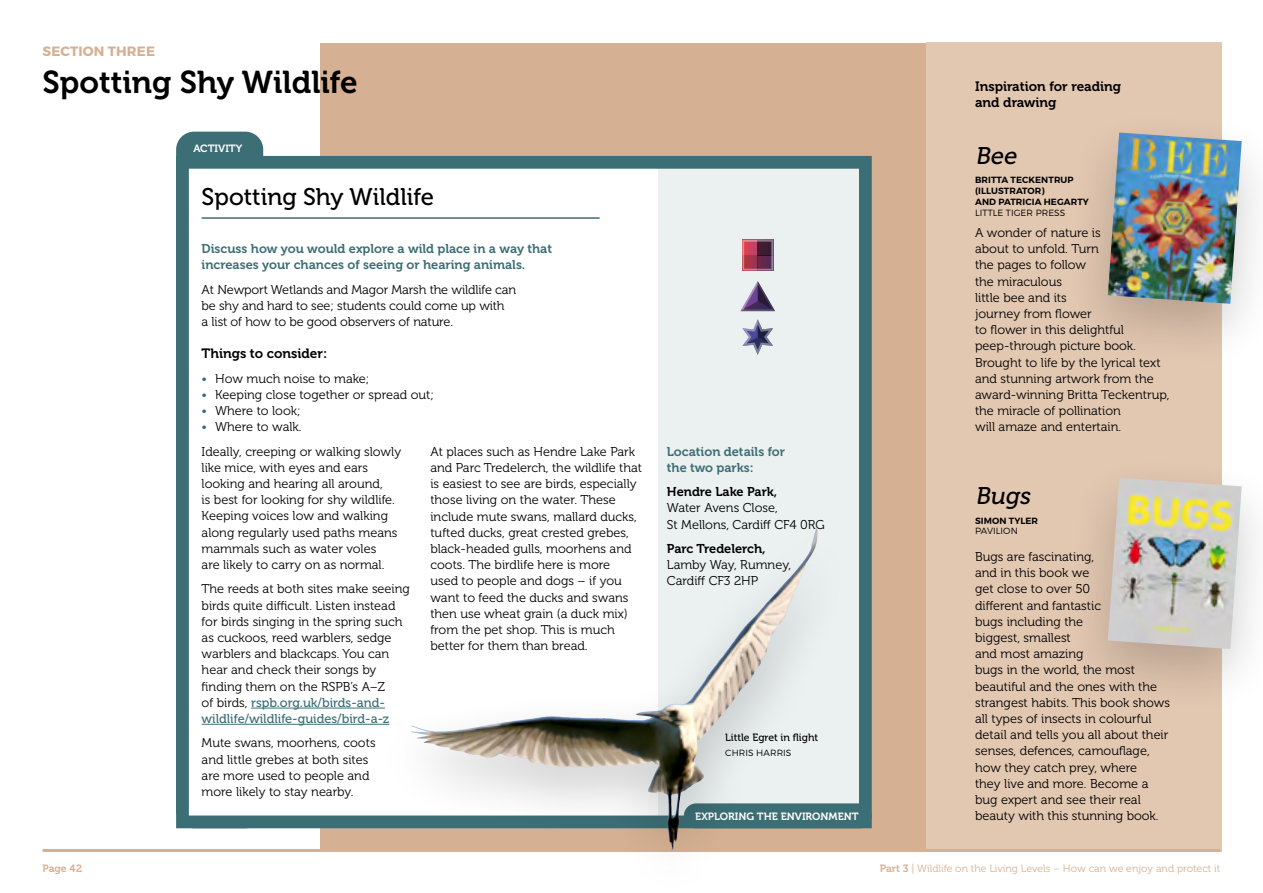
<style>
.page{position:relative;width:1263px;height:893px;background:#fff}
.page>*{position:absolute;margin:0;border:0;box-sizing:border-box;transform-origin:0 0}
.t1{font:31.5px "Museo 700";color:#000}
.t2{font:24px "Museo 500";color:#000}
.t3{font:italic 24px "Museo 500";color:#000}
.t4{font:13.5px/16.2px "Museo 700";color:#000}
.t5{font:700 13.5px "Montserrat";letter-spacing:.01em;color:#d5b093}
.t6{font:12.75px/16.2px "Museo 300";color:#000}
.t7{font:12.75px/16.2px "Museo 700";color:#3c6e75}
.t8{font:12.75px/16.2px "Museo 500";color:#3c6e75}
.t9{font:12.75px "Museo 700";color:#000}
.t10{font:10.5px "Museo 300";color:#d5b093}
.t11{font:10.5px "Museo 700";color:#fff}
.t12{font:10.5px "Museo 500";color:#000}
.t13{font:10.5px "Museo 700";color:#d5b093}
.t14{font:600 9px/10.8px "Montserrat";letter-spacing:.01em;color:#000}
.t15{font:300 9px "Montserrat";letter-spacing:.01em;color:#000}
.s1{color:#3c6e75}
.s2{font-family:"Museo 300";color:#000}
.s3{font-family:"Museo 700"}
</style>
<div class="page">
<div style="left:320px;top:43px;width:900px;height:807px;background:#d5b093"></div>
<div style="left:926px;top:43px;width:295px;height:809px;background:#e2c7b1"></div>
<hr style="left:43px;top:849px;width:1177px;height:3px;background:#d5b093">
<div style="left:176px;top:132px;width:87px;height:696px;background:#3c6e75;border-radius:18px"></div>
<div style="left:182px;top:162px;width:683px;height:660px;background:#fff"></div>
<hr style="left:202px;top:217px;width:398px;height:2px;background:#3c6e75">
<hr style="left:251px;top:708px;width:134px;height:1px;background:#3c6e75">
<hr style="left:202px;top:724px;width:187px;height:1px;background:#3c6e75">
<div style="left:176px;top:156px;width:696px;height:672px;border:13px solid #3c6e75"></div>
<div style="left:658px;top:164px;width:201px;height:656px;background:#ebf0f1"></div>
<div style="left:684px;top:803px;width:188px;height:25px;background:#3c6e75;border-radius:12px"></div>
<div style="left:374px;top:513px;width:489px;height:380px;background:#000;opacity:.2"></div>
<img style="left:743px;top:529px;width:73px;height:100px">
<svg style="left:742px;top:240px;width:31px;height:31px"></svg>
<svg style="left:740px;top:281px;width:35px;height:30px"></svg>
<svg style="left:742px;top:319px;width:31px;height:36px"></svg>
<div style="left:1062px;top:108px;width:201px;height:262px;background:#000;opacity:.2"></div>
<img style="left:1108px;top:133px;width:134px;height:171px">
<div style="left:1062px;top:453px;width:201px;height:262px;background:#000;opacity:.2"></div>
<img style="left:1108px;top:478px;width:134px;height:171px">
<p class="t5" style="left:43px;top:42px;width:114px">SECTION THREE</p>
<h1 class="t1" style="left:43px;top:65px;width:317px">Spotting Shy Wildlife</h1>
<p class="t11" style="left:193px;top:143px;width:51px">ACTIVITY</p>
<h2 class="t2" style="left:202px;top:183px;width:234px">Spotting Shy Wildlife</h2>
<p class="t7" style="left:202px;top:241px;width:352px">Discuss how you would explore a wild place in a way that increases your chances of seeing or hearing animals.</p>
<p class="t6" style="left:202px;top:281px;width:316px">At Newport Wetlands and Magor Marsh the wildlife can be shy and hard to see; students could come up with<br>a list of how to be good observers of nature.</p>
<p class="t4" style="left:202px;top:346px;width:127px">Things to consider:</p>
<p class="t6" style="left:202px;top:371px;width:169px"><span class="s1">•</span> How much noise to make;</p>
<p class="t6" style="left:202px;top:387px;width:234px"><span class="s1">•</span> Keeping close together or spread out;</p>
<p class="t6" style="left:202px;top:403px;width:101px"><span class="s1">•</span> Where to look;</p>
<p class="t6" style="left:202px;top:415px;width:201px;line-height:24.3px"><span class="s1">•</span> Where to walk.<br>Ideally, creeping or walking slowly</p>
<p class="t6" style="left:202px;top:460px;width:197px">like mice, with eyes and ears looking and hearing all around,<br>is best for looking for shy wildlife.<br>Keeping voices low and walking along regularly used paths means mammals such as water voles are likely to carry on as normal.</p>
<p class="t6" style="left:202px;top:581px;width:210px">The reeds at both sites make seeing birds quite difficult. Listen instead for birds singing in the spring such as cuckoos, reed warblers, sedge warblers and blackcaps. You can hear and check their songs by finding them on the RSPB’s A–Z</p>
<p class="t8" style="left:202px;top:695px;width:189px"><span class="s2">of birds,</span> rspb.org.uk/birds-and&shy;wildlife/wildlife-guides/bird-a-z</p>
<p class="t6" style="left:202px;top:735px;width:176px">Mute swans, moorhens, coots and little grebes at both sites are more used to people and more likely to stay nearby.</p>
<p class="t6" style="left:430px;top:444px;width:213px">At places such as Hendre Lake Park and Parc Tredelerch, the wildlife that is easiest to see are birds, especially those living on the water. These include mute swans, mallard ducks, tufted ducks, great crested grebes, black-headed gulls, moorhens and coots. The birdlife here is more<br>used to people and dogs – if you want to feed the ducks and swans then use wheat grain (a duck mix) from the pet shop. This is much better for them than bread.</p>
<p class="t7" style="left:667px;top:443px;width:120px">Location details for the two parks:</p>
<p class="t9" style="left:667px;top:485px;width:112px">Hendre Lake Park,</p>
<p class="t6" style="left:667px;top:500px;width:159px">Water Avens Close,<br>St Mellons, Cardiff CF4 0RG</p>
<p class="t9" style="left:667px;top:541px;width:100px">Parc Tredelerch,</p>
<p class="t6" style="left:667px;top:557px;width:126px">Lamby Way, Rumney,<br>Cardiff CF3 2HP</p>
<p class="t12" style="left:725px;top:731px;width:95px">Little Egret in flight</p>
<p class="t15" style="left:725px;top:747px;width:68px">CHRIS HARRIS</p>
<p class="t11" style="left:695px;top:810px;width:165px">EXPLORING THE ENVIRONMENT</p>
<p class="t4" style="left:975px;top:79px;width:148px">Inspiration for reading and drawing</p>
<h2 class="t3" style="left:975px;top:143px;width:48px">Bee</h2>
<p class="t14" style="left:975px;top:175px;width:115px">BRITTA TECKENTRUP (ILLUSTRATOR)<br>AND PATRICIA HEGARTY</p>
<p class="t15" style="left:975px;top:207px;width:92px">LITTLE TIGER PRESS</p>
<p class="t6" style="left:975px;top:225px;width:196px">A wonder of nature is<br>about to unfold. Turn<br>the pages to follow<br>the miraculous<br>little bee and its<br>journey from flower<br>to flower in this delightful peep-through picture book.<br>Brought to life by the lyrical text and stunning artwork from the award-winning Britta Teckentrup, the miracle of pollination<br>will amaze and entertain.</p>
<h2 class="t3" style="left:975px;top:483px;width:61px">Bugs</h2>
<p class="t14" style="left:975px;top:515px;width:65px">SIMON TYLER</p>
<p class="t15" style="left:975px;top:526px;width:44px">PAVILION</p>
<p class="t6" style="left:975px;top:549px;width:196px">Bugs are fascinating,<br>and in this book we<br>get close to over 50<br>different and fantastic<br>bugs including the<br>biggest, smallest<br>and most amazing<br>bugs in the world, the most beautiful and the ones with the strangest habits. This book shows all types of insects in colourful detail and tells you all about their senses, defences, camouflage, how they catch prey, where<br>they live and more. Become a bug expert and see their real beauty with this stunning book.</p>
<p class="t13" style="left:43px;top:862px;width:41px">Page 42</p>
<p class="t10" style="left:880px;top:862px;width:342px"><span class="s3">Part 3</span> | Wildlife on the Living Levels – How can we enjoy and protect it</p>
</div>
